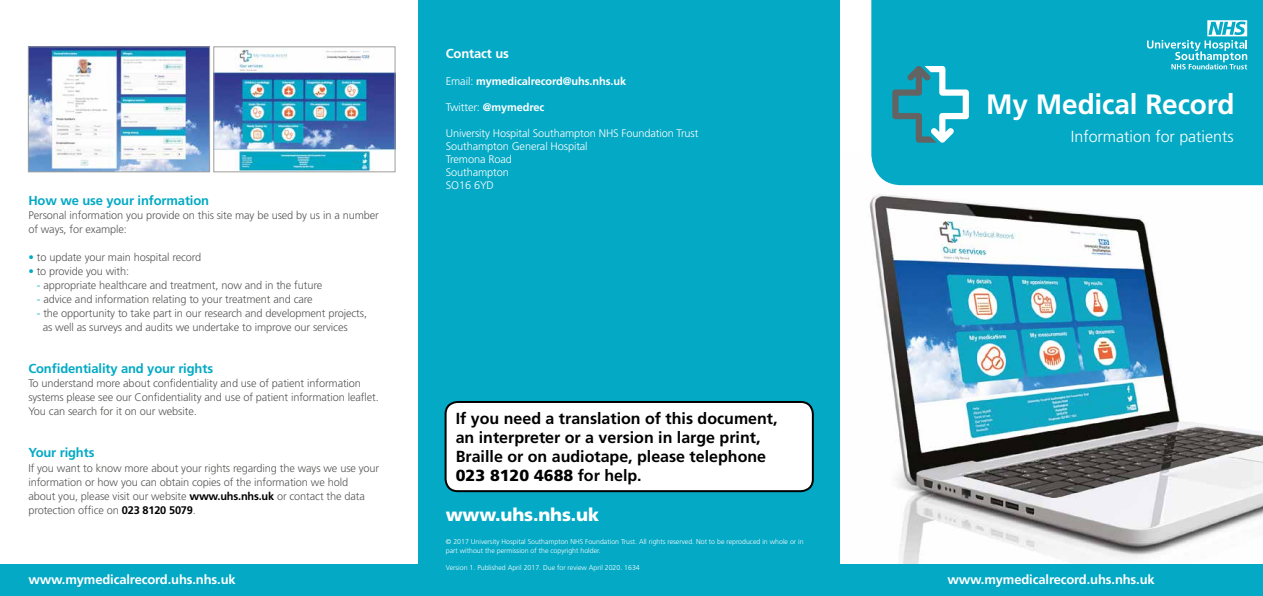
<style>
.page{position:relative;width:1263px;height:596px;background:#fff}
.page>*{position:absolute;margin:0;border:0;box-sizing:border-box;transform-origin:0 0}
.t1{font:700 28px "Frutiger";letter-spacing:-.01em;color:#fff}
.t2{font:900 18px "Frutiger";letter-spacing:-.01em;color:#fff}
.t3{font:700 16px/19.2px "Frutiger";color:#000}
.t4{font:300 16px "Frutiger";color:#fff}
.t5{font:700 13px "Frutiger";letter-spacing:-.01em;color:#fff}
.t6{font:700 13px "Frutiger";letter-spacing:-.01em;color:#03a9c5}
.t7{font:300 11px/14px "Frutiger";letter-spacing:-.01em;color:#575756}
.t8{font:300 11px/13px "Frutiger";letter-spacing:-.01em;color:#fff}
.t9{font:700 11px "Frutiger";letter-spacing:-.01em;color:#fff}
.t10{font:300 7px/9px "Frutiger";color:#fff}
.s1{color:#03a9c5}
.s2{font-weight:700;color:#000}
.s3{font-weight:300}
.s4{font-weight:900}
</style>
<div class="page">
<img style="left:839px;top:152px;width:424px;height:411px">
<div style="left:871px;top:0;width:392px;height:185px;background:#03a9c5"></div>
<div style="left:0;top:563px;width:1263px;height:32px;background:#03a9c5"></div>
<svg style="left:1147px;top:20px;width:100px;height:49px;background:#38bbd1"></svg>
<div style="left:418px;top:0;width:421px;height:595px;background:#03a9c5"></div>
<div style="left:446px;top:402px;width:367px;height:89px;background:#fff;border-radius:12px"></div>
<div style="left:445px;top:401px;width:369px;height:91px;border:2px solid #000;border-radius:12px"></div>
<svg style="left:892px;top:66px;width:77px;height:77px;background:#3aabbe"></svg>
<img style="left:30px;top:48px;width:178px;height:122px">
<div style="left:28px;top:46px;width:182px;height:126px;border:1px solid #9d9d9c"></div>
<img style="left:215px;top:48px;width:178px;height:122px">
<div style="left:213px;top:46px;width:182px;height:126px;border:1px solid #9d9d9c"></div>
<p class="t6" style="left:28px;top:193px;width:182px">How we use your information</p>
<p class="t7" style="left:28px;top:208px;width:352px">Personal information you provide on this site may be used by us in a number of ways, for example:</p>
<p class="t7" style="left:28px;top:250px;width:175px"><span class="s1">•</span> to update your main hospital record</p>
<p class="t7" style="left:28px;top:264px;width:102px"><span class="s1">•</span> to provide you with:</p>
<p class="t7" style="left:37px;top:278px;width:287px"><span class="s1">-</span> appropriate healthcare and treatment, now and in the future</p>
<p class="t7" style="left:37px;top:292px;width:277px"><span class="s1">-</span> advice and information relating to your treatment and care</p>
<p class="t7" style="left:43px;top:306px;width:326px;text-indent:-6px"><span class="s1">-</span> the opportunity to take part in our research and development projects, as well as surveys and audits we undertake to improve our services</p>
<p class="t6" style="left:28px;top:361px;width:186px">Confidentiality and your rights</p>
<p class="t7" style="left:28px;top:376px;width:352px">To understand more about confidentiality and use of patient information systems please see our Confidentiality and use of patient information leaflet.<br>You can search for it on our website.</p>
<p class="t6" style="left:28px;top:445px;width:68px">Your rights</p>
<p class="t7" style="left:28px;top:460px;width:352px">If you want to know more about your rights regarding the ways we use your information or how you can obtain copies of the information we hold<br>about you, please visit our website <span class="s2">www.uhs.nhs.uk</span> or contact the data protection office on <span class="s2">023 8120 5079</span>.</p>
<p class="t5" style="left:446px;top:46px;width:65px">Contact us</p>
<p class="t9" style="left:446px;top:75px;width:182px"><span class="s3">Email:</span> mymedicalrecord@uhs.nhs.uk</p>
<p class="t9" style="left:446px;top:101px;width:100px"><span class="s3">Twitter:</span> @mymedrec</p>
<p class="t8" style="left:446px;top:127px;width:254px">University Hospital Southampton NHS Foundation Trust<br>Southampton General Hospital<br>Tremona Road<br>Southampton<br>SO16 6YD</p>
<h3 class="t3" style="left:456px;top:408px;width:323px">If you need a translation of this document, an interpreter or a version in large print, Braille or on audiotape, please telephone <span class="s4">023 8120 4688</span> for help.</h3>
<h2 class="t2" style="left:446px;top:503px;width:155px">www.uhs.nhs.uk</h2>
<p class="t10" style="left:446px;top:536px;width:359px">© 2017 University Hospital Southampton NHS Foundation Trust. All rights reserved. Not to be reproduced in whole or in part without the permission of the copyright holder.</p>
<p class="t10" style="left:446px;top:562px;width:196px">Version 1. Published April 2017. Due for review April 2020. 1634</p>
<h1 class="t1" style="left:986px;top:88px;width:250px">My Medical Record</h1>
<h3 class="t4" style="left:1071px;top:127px;width:164px">Information for patients</h3>
<p class="t5" style="left:28px;top:571px;width:209px">www.mymedicalrecord.uhs.nhs.uk</p>
<p class="t5" style="left:947px;top:571px;width:209px">www.mymedicalrecord.uhs.nhs.uk</p>
</div>
